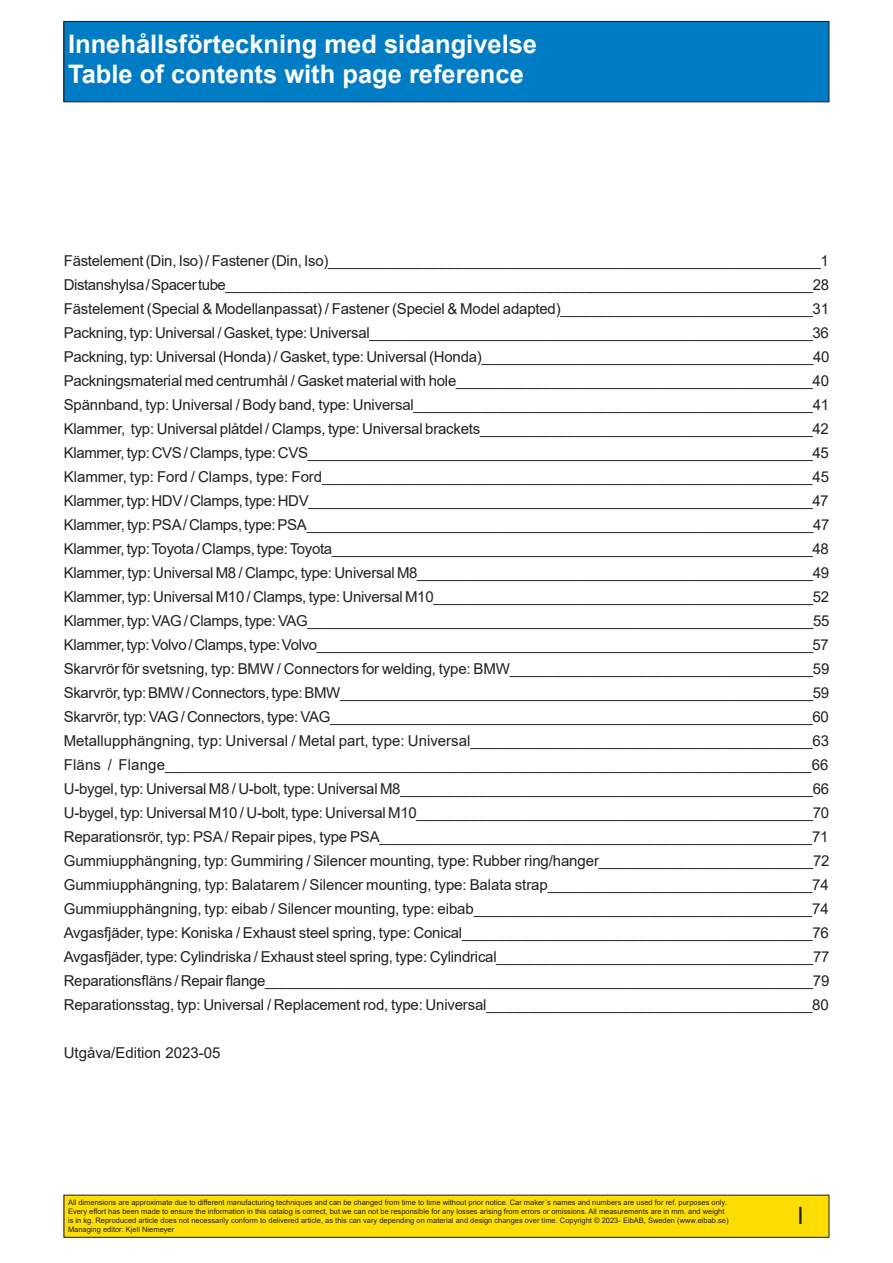
<style>
.page{position:relative;width:893px;height:1263px;background:#fff}
.page>*{position:absolute;margin:0;border:0;box-sizing:border-box;transform-origin:0 0}
.t1{font:700 25.5px "Arial";color:#fff}
.t2{font:700 24px "Arial";color:#fcde04}
.t3{font:15px "Arial";letter-spacing:-.015em;color:#231f20}
.t4{font:15px "Arial";letter-spacing:.01em;color:#231f20}
.t5{font:7.5px/9px "Arial";color:#231f20}
.s1{font-weight:400;color:#231f20}
</style>
<div class="page">
<div style="left:64px;top:21px;width:765px;height:81px;background:#007cc4"></div>
<div style="left:64px;top:21px;width:765px;height:81px;border:1px solid #231f20"></div>
<div style="left:64px;top:1195px;width:765px;height:42px;background:#fcde04"></div>
<p class="t1" style="left:68px;top:26px;width:471px">Innehållsförteckning med sidangivelse</p>
<p class="t1" style="left:68px;top:56px;width:457px">Table of contents with page reference</p>
<p class="t3" style="left:64px;top:250px;width:766px">Fästelement (Din, Iso) / Fastener (Din, Iso)_____________________________________________________________1</p>
<p class="t3" style="left:64px;top:274px;width:767px">Distanshylsa / Spacer tube__________________________________________________________________________28</p>
<p class="t3" style="left:64px;top:298px;width:767px">Fästelement (Special &amp; Modellanpassat) / Fastener (Speciel &amp; Model adapted)_______________________________31</p>
<p class="t3" style="left:64px;top:322px;width:767px">Packning, typ: Universal / Gasket, type: Universal_______________________________________________________36</p>
<p class="t3" style="left:64px;top:346px;width:767px">Packning, typ: Universal (Honda) / Gasket, type: Universal (Honda)_________________________________________40</p>
<p class="t3" style="left:64px;top:370px;width:767px">Packningsmaterial med centrumhål / Gasket material with hole____________________________________________40</p>
<p class="t3" style="left:64px;top:394px;width:767px">Spännband, typ: Universal / Body band, type: Universal_________________________________________________41</p>
<p class="t3" style="left:64px;top:418px;width:767px">Klammer, typ: Universal plåtdel / Clamps, type: Universal brackets_________________________________________42</p>
<p class="t3" style="left:64px;top:442px;width:766px">Klammer, typ: CVS / Clamps, type: CVS_______________________________________________________________45</p>
<p class="t3" style="left:64px;top:466px;width:767px">Klammer, typ: Ford / Clamps, type: Ford___________________________________________________________45</p>
<p class="t3" style="left:64px;top:490px;width:766px">Klammer, typ: HDV / Clamps, type: HDV_______________________________________________________________47</p>
<p class="t3" style="left:64px;top:514px;width:767px">Klammer, typ: PSA / Clamps, type: PSA_______________________________________________________________47</p>
<p class="t3" style="left:64px;top:538px;width:767px">Klammer, typ: Toyota / Clamps, type: Toyota____________________________________________________________48</p>
<p class="t3" style="left:64px;top:562px;width:767px">Klammer, typ: Universal M8 / Clampc, type: Universal M8_________________________________________________49</p>
<p class="t3" style="left:64px;top:586px;width:767px">Klammer, typ: Universal M10 / Clamps, type: Universal M10_______________________________________________52</p>
<p class="t3" style="left:64px;top:610px;width:767px">Klammer, typ: VAG / Clamps, type: VAG_______________________________________________________________55</p>
<p class="t3" style="left:64px;top:634px;width:767px">Klammer, typ: Volvo / Clamps, type: Volvo______________________________________________________________57</p>
<p class="t3" style="left:64px;top:658px;width:767px">Skarvrör för svetsning, typ: BMW / Connectors for welding, type: BMW_____________________________________59</p>
<p class="t3" style="left:64px;top:682px;width:767px">Skarvrör, typ: BMW / Connectors, type: BMW___________________________________________________________59</p>
<p class="t3" style="left:64px;top:706px;width:767px">Skarvrör, typ: VAG / Connectors, type: VAG____________________________________________________________60</p>
<p class="t3" style="left:64px;top:730px;width:767px">Metallupphängning, typ: Universal / Metal part, type: Universal_________________________________________63</p>
<p class="t4" style="left:64px;top:754px;width:766px">Fläns / Flange____________________________________________________________________________66</p>
<p class="t3" style="left:64px;top:778px;width:767px">U-bygel, typ: Universal M8 / U-bolt, type: Universal M8___________________________________________________66</p>
<p class="t3" style="left:64px;top:802px;width:767px">U-bygel, typ: Universal M10 / U-bolt, type: Universal M10_________________________________________________70</p>
<p class="t3" style="left:64px;top:826px;width:766px">Reparationsrör, typ: PSA / Repair pipes, type PSA_____________________________________________________71</p>
<p class="t3" style="left:64px;top:850px;width:767px">Gummiupphängning, typ: Gummiring / Silencer mounting, type: Rubber ring/hanger__________________________72</p>
<p class="t3" style="left:64px;top:874px;width:767px">Gummiupphängning, typ: Balatarem / Silencer mounting, type: Balata strap________________________________74</p>
<p class="t3" style="left:64px;top:898px;width:766px">Gummiupphängning, typ: eibab / Silencer mounting, type: eibab_________________________________________74</p>
<p class="t3" style="left:64px;top:922px;width:767px">Avgasfjäder, type: Koniska / Exhaust steel spring, type: Conical___________________________________________76</p>
<p class="t3" style="left:64px;top:946px;width:767px">Avgasfjäder, type: Cylindriska / Exhaust steel spring, type: Cylindrical_______________________________________77</p>
<p class="t3" style="left:64px;top:970px;width:767px">Reparationsfläns / Repair flange____________________________________________________________________79</p>
<p class="t3" style="left:64px;top:994px;width:766px">Reparationsstag, typ: Universal / Replacement rod, type: Universal________________________________________80</p>
<p class="t3" style="left:64px;top:1042px;width:158px">Utgåva/Edition 2023-05</p>
<p class="t5" style="left:68px;top:1197px;width:662px">All dimensions are approximate due to different manufacturing techniques and can be changed from time to time without prior notice. Car maker´s names and numbers are used for ref. purposes only.<br>Every effort has been made to ensure the information in this catalog is correct, but we can not be responsible for any losses arising from errors or omissions. All measurements are in mm. and weight is in kg. Reproduced article does not necessarily conform to delivered article, as this can vary depending on material and design changes over time. Copyright © 2023- EibAB, Sweden (www.eibab.se)<br>Managing editor: Kjell Niemeyer</p>
<p class="t2" style="left:782px;top:1198px;width:23px">1<span class="s1">I</span></p>
</div>
